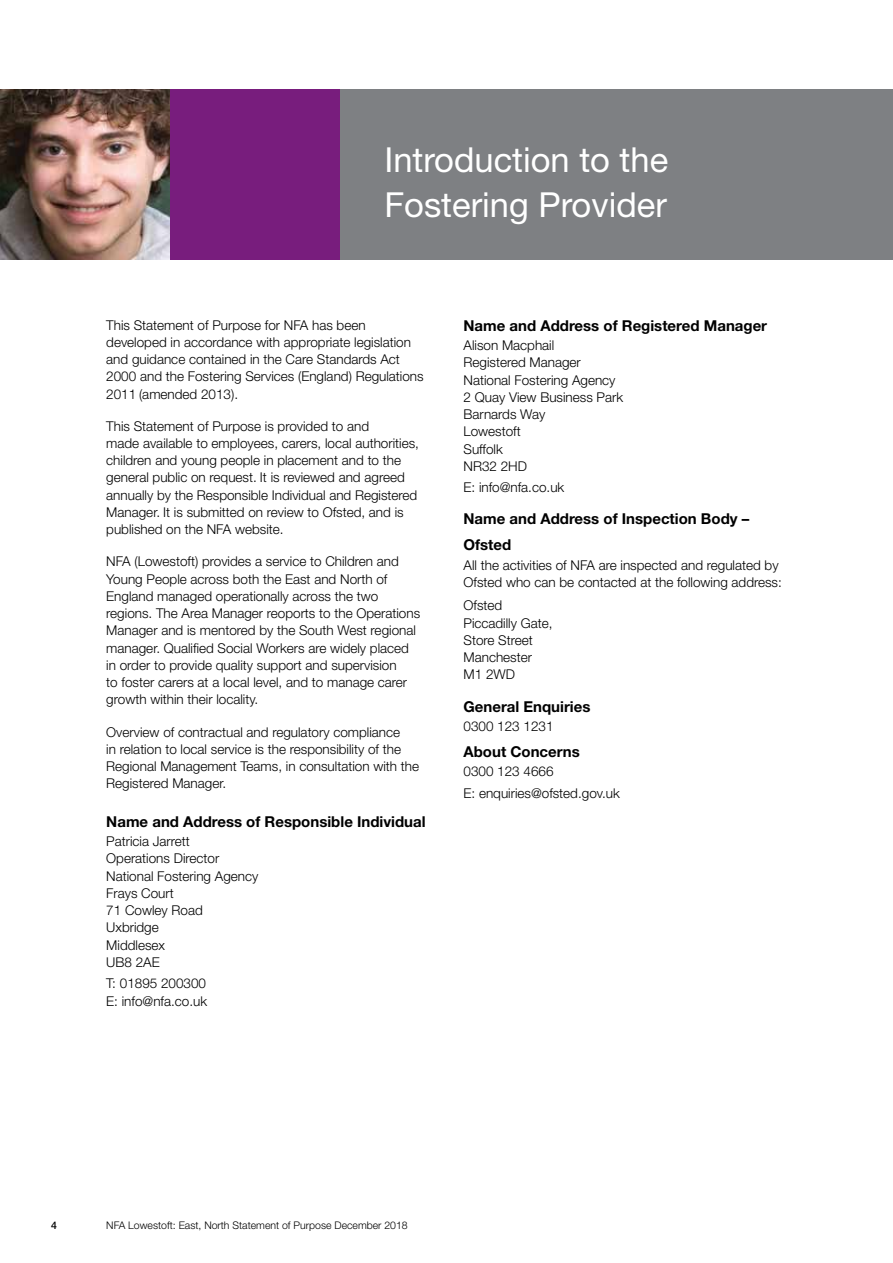
<style>
.page{position:relative;width:893px;height:1263px;background:#fff}
.page>*{position:absolute;margin:0;border:0;box-sizing:border-box;transform-origin:0 0}
.t1{font:34.5px/45px "Helvetica Neue";color:#fff}
.t2{font:700 15px/25.8px "Helvetica Neue";color:#000}
.t3{font:300 13.5px/17.2px "Helvetica Neue";color:#000}
.t4{font:300 10.5px "Helvetica Neue";color:#000}
.t5{font:500 10.5px "Helvetica Neue";color:#000}
</style>
<div class="page">
<img style="left:0;top:89px;width:170px;height:170px">
<div style="left:170px;top:89px;width:170px;height:170px;background:#781d7d"></div>
<div style="left:340px;top:89px;width:553px;height:170px;background:#7e8083"></div>
<h1 class="t1" style="left:384px;top:136px;width:285px">Introduction to the<br>Fostering Provider</h1>
<p class="t3" style="left:106px;top:316px;width:319px">This Statement of Purpose for NFA has been developed in accordance with appropriate legislation and guidance contained in the Care Standards Act 2000 and the Fostering Services (England) Regulations 2011 (amended 2013).</p>
<p class="t3" style="left:106px;top:417px;width:314px">This Statement of Purpose is provided to and<br>made available to employees, carers, local authorities, children and young people in placement and to the general public on request. It is reviewed and agreed annually by the Responsible Individual and Registered Manager. It is submitted on review to Ofsted, and is published on the NFA website.</p>
<p class="t3" style="left:106px;top:553px;width:315px">NFA (Lowestoft) provides a service to Children and Young People across both the East and North of England managed operationally across the two regions. The Area Manager reoports to the Operations Manager and is mentored by the South West regional manager. Qualified Social Workers are widely placed in order to provide quality support and supervision<br>to foster carers at a local level, and to manage carer growth within their locality.</p>
<p class="t3" style="left:106px;top:723px;width:314px">Overview of contractual and regulatory compliance<br>in relation to local service is the responsibility of the Regional Management Teams, in consultation with the Registered Manager.</p>
<p class="t2" style="left:106px;top:808px;width:321px">Name and Address of Responsible Individual</p>
<p class="t3" style="left:106px;top:832px;width:154px">Patricia Jarrett<br>Operations Director<br>National Fostering Agency<br>Frays Court<br>71 Cowley Road<br>Uxbridge<br>Middlesex<br>UB8 2AE</p>
<p class="t3" style="left:106px;top:975px;width:102px">T: 01895 200300<br>E: info@nfa.co.uk</p>
<p class="t2" style="left:463px;top:312px;width:305px">Name and Address of Registered Manager</p>
<p class="t3" style="left:463px;top:336px;width:161px">Alison Macphail<br>Registered Manager<br>National Fostering Agency<br>2 Quay View Business Park<br>Barnards Way<br>Lowestoft<br>Suffolk<br>NR32 2HD</p>
<p class="t3" style="left:463px;top:479px;width:102px">E: info@nfa.co.uk</p>
<p class="t2" style="left:463px;top:506px;width:287px">Name and Address of Inspection Body –<br>Ofsted</p>
<p class="t3" style="left:463px;top:556px;width:320px">All the activities of NFA are inspected and regulated by<br>Ofsted who can be contacted at the following address:</p>
<p class="t3" style="left:463px;top:597px;width:91px">Ofsted<br>Piccadilly Gate,<br>Store Street<br>Manchester<br>M1 2WD</p>
<p class="t2" style="left:463px;top:693px;width:128px">General Enquiries</p>
<p class="t3" style="left:463px;top:717px;width:92px">0300 123 1231</p>
<p class="t2" style="left:463px;top:738px;width:118px">About Concerns</p>
<p class="t3" style="left:463px;top:760px;width:158px;line-height:21.5px">0300 123 4666<br>E: enquiries@ofsted.gov.uk</p>
<p class="t5" style="left:51px;top:1218px;width:7px">4</p>
<p class="t4" style="left:106px;top:1218px;width:303px">NFA Lowestoft: East, North Statement of Purpose December 2018</p>
</div>
